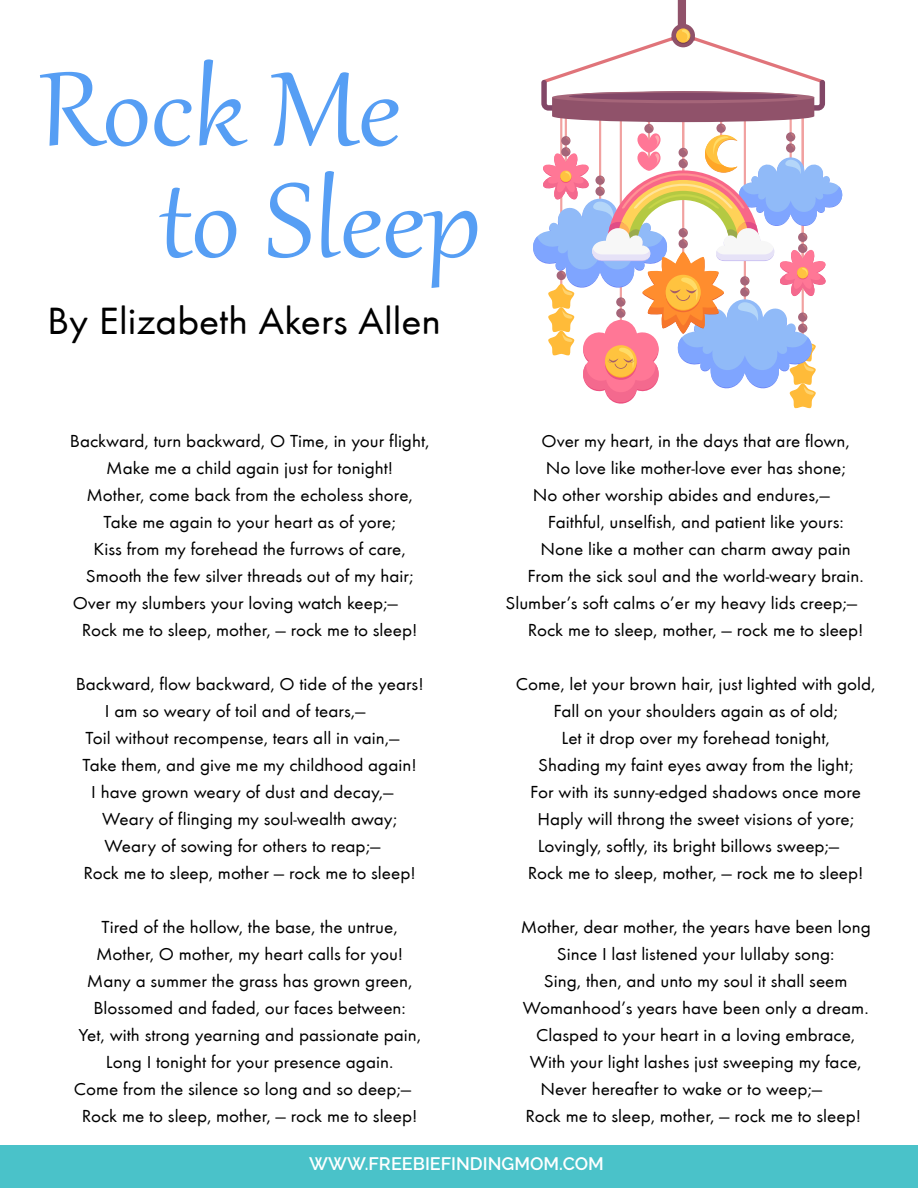
<style>
.page{position:relative;width:918px;height:1188px;background:#fff}
.page>*{position:absolute;margin:0;border:0;box-sizing:border-box;transform-origin:0 0}
.t1{font:128.7px/111.6px "Gabriola";color:#569ef4;scale:1.06 1}
.t2{font:39.15px "Futura Round";color:#000;scale:1.06 1}
.t3{font:18px/27px "Futura Round";color:#000;text-align:center;scale:1.06 1}
.t4{font:600 18px "Raleway";color:#fff}
</style>
<div class="page">
<div style="left:0;top:1146px;width:918px;height:42px;background:#4ac2c9"></div>
<svg style="left:533px;top:0;width:310px;height:409px"></svg>
<h1 class="t1" style="left:159px;top:45px;width:306px;text-indent:-120px">Rock Me to Sleep</h1>
<h2 class="t2" style="left:47px;top:293px;width:373px">By Elizabeth Akers Allen</h2>
<p class="t3" style="left:70px;top:426px;width:341px">Backward, turn backward, O Time, in your flight,</p>
<p class="t3" style="left:106px;top:453px;width:272px">Make me a child again just for tonight!</p>
<p class="t3" style="left:86px;top:480px;width:310px">Mother, come back from the echoless shore,</p>
<p class="t3" style="left:104px;top:507px;width:277px">Take me again to your heart as of yore;</p>
<p class="t3" style="left:94px;top:534px;width:296px">Kiss from my forehead the furrows of care,</p>
<p class="t3" style="left:86px;top:561px;width:311px">Smooth the few silver threads out of my hair;</p>
<p class="t3" style="left:73px;top:588px;width:308px">Over my slumbers your loving watch keep;―</p>
<p class="t3" style="left:82px;top:615px;width:318px">Rock me to sleep, mother, ― rock me to sleep!</p>
<p class="t3" style="left:76px;top:669px;width:330px">Backward, flow backward, O tide of the years!</p>
<p class="t3" style="left:105px;top:696px;width:247px">I am so weary of toil and of tears,―</p>
<p class="t3" style="left:85px;top:723px;width:298px">Toil without recompense, tears all in vain,―</p>
<p class="t3" style="left:83px;top:750px;width:317px">Take them, and give me my childhood again!</p>
<p class="t3" style="left:91px;top:777px;width:287px">I have grown weary of dust and decay,―</p>
<p class="t3" style="left:102px;top:804px;width:280px">Weary of flinging my soul-wealth away;</p>
<p class="t3" style="left:105px;top:831px;width:262px">Weary of sowing for others to reap;―</p>
<p class="t3" style="left:84px;top:858px;width:315px">Rock me to sleep, mother ― rock me to sleep!</p>
<p class="t3" style="left:74px;top:912px;width:329px">Tired of the hollow, the base, the untrue, Mother, O mother, my heart calls for you!<br>Many a summer the grass has grown green, Blossomed and faded, our faces between:<br>Yet, with strong yearning and passionate pain, Long I tonight for your presence again.<br>Come from the silence so long and so deep;― Rock me to sleep, mother, ― rock me to sleep!</p>
<p class="t3" style="left:542px;top:426px;width:292px">Over my heart, in the days that are flown,</p>
<p class="t3" style="left:546px;top:453px;width:285px">No love like mother-love ever has shone;</p>
<p class="t3" style="left:533px;top:480px;width:282px">No other worship abides and endures,―</p>
<p class="t3" style="left:548px;top:507px;width:281px">Faithful, unselfish, and patient like yours:</p>
<p class="t3" style="left:541px;top:534px;width:294px">None like a mother can charm away pain</p>
<p class="t3" style="left:528px;top:561px;width:319px">From the sick soul and the world-weary brain.</p>
<p class="t3" style="left:505px;top:588px;width:333px">Slumber’s soft calms o’er my heavy lids creep;―</p>
<p class="t3" style="left:528px;top:615px;width:318px">Rock me to sleep, mother, ― rock me to sleep!</p>
<p class="t3" style="left:516px;top:669px;width:341px">Come, let your brown hair, just lighted with gold,</p>
<p class="t3" style="left:554px;top:696px;width:270px">Fall on your shoulders again as of old;</p>
<p class="t3" style="left:562px;top:723px;width:255px">Let it drop over my forehead tonight,</p>
<p class="t3" style="left:538px;top:750px;width:299px">Shading my faint eyes away from the light;</p>
<p class="t3" style="left:530px;top:777px;width:314px">For with its sunny-edged shadows once more</p>
<p class="t3" style="left:537px;top:804px;width:300px">Haply will throng the sweet visions of yore;</p>
<p class="t3" style="left:538px;top:831px;width:286px">Lovingly, softly, its bright billows sweep;―</p>
<p class="t3" style="left:528px;top:858px;width:318px">Rock me to sleep, mother, ― rock me to sleep!</p>
<p class="t3" style="left:521px;top:912px;width:332px">Mother, dear mother, the years have been long</p>
<p class="t3" style="left:557px;top:939px;width:264px">Since I last listened your lullaby song:</p>
<p class="t3" style="left:544px;top:966px;width:288px">Sing, then, and unto my soul it shall seem</p>
<p class="t3" style="left:523px;top:993px;width:328px">Womanhood’s years have been only a dream.</p>
<p class="t3" style="left:536px;top:1020px;width:303px">Clasped to your heart in a loving embrace,</p>
<p class="t3" style="left:530px;top:1047px;width:315px">With your light lashes just sweeping my face,</p>
<p class="t3" style="left:540px;top:1074px;width:267px">Never hereafter to wake or to weep;―</p>
<p class="t3" style="left:525px;top:1101px;width:318px">Rock me to sleep, mother, ― rock me to sleep!</p>
<p class="t4" style="left:309px;top:1153px;width:296px">WWW.FREEBIEFINDINGMOM.COM</p>
</div>
